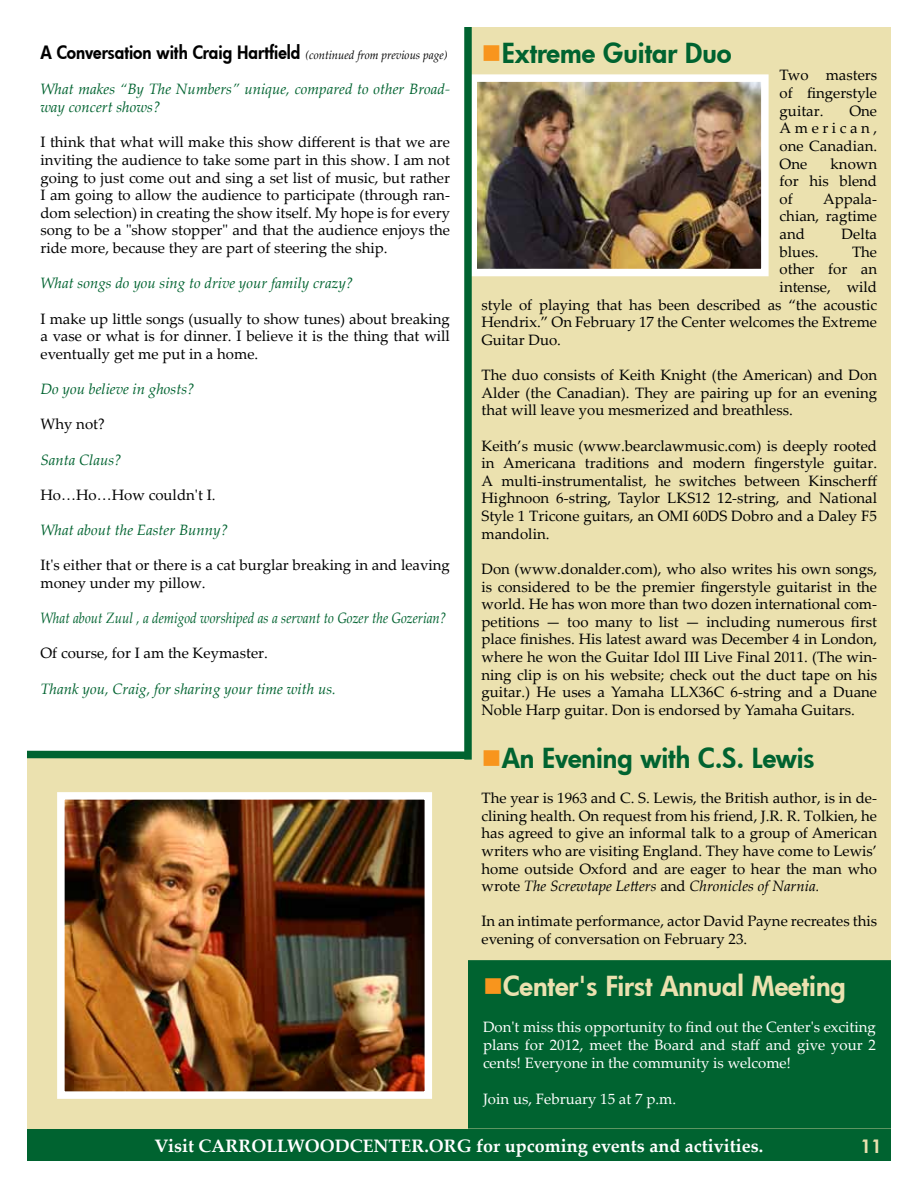
<style>
.page{position:relative;width:918px;height:1188px;background:#fff}
.page>*{position:absolute;margin:0;border:0;box-sizing:border-box;transform-origin:0 0}
.t1{font:800 27px "Futura";color:#006330}
.t2{font:800 27px "Futura";color:#ebe1af}
.t3{font:800 18px "Futura";color:#000;scale:.94 1}
.t4{font:700 18px "Palatino Linotype";color:#fff}
.t5{font:800 18px "Futura";color:#ebe1af}
.t6{font:15px/17.7px "Palatino Linotype";color:#000;text-align:justify}
.t7{font:italic 15px/17.7px "Palatino Linotype";color:#006330}
.t8{font:15px/18px "Palatino Linotype";color:#fff;text-align:justify}
.t9{font:italic 15px "Palatino Linotype";color:#006330;scale:.88 1}
.s1{font-family:"Palatino Linotype";font-weight:400;font-style:italic;font-size:12px}
.s2{color:#f8951d}
.s3{font-style:italic}
</style>
<div class="page">
<div style="left:28px;top:1129px;width:862px;height:31px;background:#006330"></div>
<div style="left:27px;top:1129px;width:864px;height:32px;border:2px solid #006330"></div>
<div style="left:468px;top:27px;width:423px;height:1102px;background:#ebe1af"></div>
<div style="left:27px;top:754px;width:450px;height:375px;background:#ebe1af"></div>
<img style="left:66px;top:801px;width:357px;height:289px">
<div style="left:57px;top:792px;width:375px;height:307px;border:8px solid #fff"></div>
<img style="left:479px;top:83px;width:281px;height:184px">
<div style="left:470px;top:74px;width:299px;height:202px;border:8px solid #fff"></div>
<svg style="left:27px;top:750px;width:437px;height:9px;background:#297b4e"></svg>
<div style="left:464px;top:27px;width:8px;height:733px;background:#006330"></div>
<div style="left:469px;top:961px;width:421px;height:167px;background:#006330"></div>
<div style="left:468px;top:960px;width:423px;height:169px;border:2px solid #006330"></div>
<p class="t3" style="left:40px;top:40px;width:435px">A Conversation with Craig Hartfield <span class="s1">(continued from previous page)</span></p>
<p class="t7" style="left:40px;top:80px;width:411px">What makes “By The Numbers” unique, compared to other Broad&shy;way concert shows?</p>
<p class="t6" style="left:40px;top:133px;width:411px">I think that what will make this show different is that we are inviting the audience to take some part in this show. I am not going to just come out and sing a set list of music, but rather I am going to allow the audience to participate (through ran&shy;dom selection) in creating the show itself. My hope is for every song to be a "show stopper" and that the audience enjoys the ride more, because they are part of steering the ship.</p>
<p class="t7" style="left:40px;top:274px;width:314px">What songs do you sing to drive your family crazy?</p>
<p class="t6" style="left:40px;top:309px;width:411px">I make up little songs (usually to show tunes) about breaking a vase or what is for dinner. I believe it is the thing that will eventually get me put in a home.</p>
<p class="t7" style="left:40px;top:380px;width:156px">Do you believe in ghosts?</p>
<p class="t6" style="left:40px;top:415px;width:66px">Why not?</p>
<p class="t7" style="left:40px;top:450px;width:83px">Santa Claus?</p>
<p class="t6" style="left:40px;top:485px;width:176px">Ho…Ho…How couldn't I.</p>
<p class="t7" style="left:40px;top:521px;width:189px">What about the Easter Bunny?</p>
<p class="t6" style="left:40px;top:556px;width:411px">It's either that or there is a cat burglar breaking in and leaving money under my pillow.</p>
<p class="t9" style="left:40px;top:607px;width:463px">What about Zuul , a demigod worshiped as a servant to Gozer the Gozerian?</p>
<p class="t6" style="left:40px;top:644px;width:229px">Of course, for I am the Keymaster.</p>
<p class="t7" style="left:40px;top:679px;width:297px">Thank you, Craig, for sharing your time with us.</p>
<h1 class="t1" style="left:482px;top:35px;width:252px"><span class="s2">■</span>Extreme Guitar Duo</h1>
<p class="t6" style="left:780px;top:66px;width:99px">Two masters of fingerstyle guitar.</p>
<p class="t6" style="left:780px;top:101px;width:99px;text-indent:70px">One American, one Canadian.<br>One</p>
<p class="t6" style="left:780px;top:154px;width:99px;text-indent:51px">known for his blend of</p>
<p class="t6" style="left:780px;top:189px;width:99px;text-indent:43px">Appala&shy;chian, ragtime and</p>
<p class="t6" style="left:842px;top:225px;width:37px">Delta</p>
<p class="t6" style="left:780px;top:242px;width:40px">blues.</p>
<p class="t6" style="left:852px;top:242px;width:27px">The</p>
<p class="t6" style="left:780px;top:260px;width:99px">other for an</p>
<p class="t6" style="left:780px;top:277px;width:99px">intense, wild</p>
<p class="t6" style="left:482px;top:295px;width:397px">style of playing that has been described as “the acoustic</p>
<p class="t6" style="left:482px;top:313px;width:397px">Hendrix.” On February 17 the Center welcomes the Extreme</p>
<p class="t6" style="left:482px;top:330px;width:81px">Guitar Duo.</p>
<p class="t6" style="left:482px;top:366px;width:397px">The duo consists of Keith Knight (the American) and Don Alder (the Canadian). They are pairing up for an evening that will leave you mesmerized and breathless.</p>
<p class="t6" style="left:482px;top:436px;width:397px">Keith’s music (www.bearclawmusic.com) is deeply rooted in Americana traditions and modern fingerstyle guitar.<br>A multi-instrumentalist, he switches between Kinscherff Highnoon 6-string, Taylor LKS12 12-string, and National Style 1 Tricone guitars, an OMI 60DS Dobro and a Daley F5 mandolin.</p>
<p class="t6" style="left:482px;top:559px;width:397px">Don (www.donalder.com), who also writes his own songs, is considered to be the premier fingerstyle guitarist in the world. He has won more than two dozen international com&shy;petitions — too many to list — including numerous first place finishes. His latest award was December 4 in London, where he won the Guitar Idol III Live Final 2011. (The win&shy;ning clip is on his website; check out the duct tape on his guitar.) He uses a Yamaha LLX36C 6-string and a Duane Noble Harp guitar. Don is endorsed by Yamaha Guitars.</p>
<h1 class="t1" style="left:482px;top:740px;width:335px"><span class="s2">■</span>An Evening with C.S. Lewis</h1>
<p class="t6" style="left:482px;top:789px;width:397px">The year is 1963 and C. S. Lewis, the British author, is in de&shy;clining health. On request from his friend, J.R. R. Tolkien, he has agreed to give an informal talk to a group of American writers who are visiting England. They have come to Lewis’ home outside Oxford and are eager to hear the man who wrote <span class="s3">The Screwtape Letters</span> and <span class="s3">Chronicles of Narnia.</span></p>
<p class="t6" style="left:482px;top:912px;width:397px">In an intimate performance, actor David Payne recreates this evening of conversation on February 23.</p>
<h1 class="t2" style="left:483px;top:968px;width:364px"><span class="s2">■</span>Center's First Annual Meeting</h1>
<p class="t8" style="left:483px;top:1017px;width:395px">Don't miss this opportunity to find out the Center's exciting plans for 2012, meet the Board and staff and give your 2 cents! Everyone in the community is welcome!</p>
<p class="t8" style="left:483px;top:1089px;width:195px">Join us, February 15 at 7 p.m.</p>
<p class="t4" style="left:155px;top:1133px;width:610px">Visit CARROLLWOODCENTER.ORG for upcoming events and activities.</p>
<p class="t5" style="left:861px;top:1134px;width:22px">11</p>
</div>
